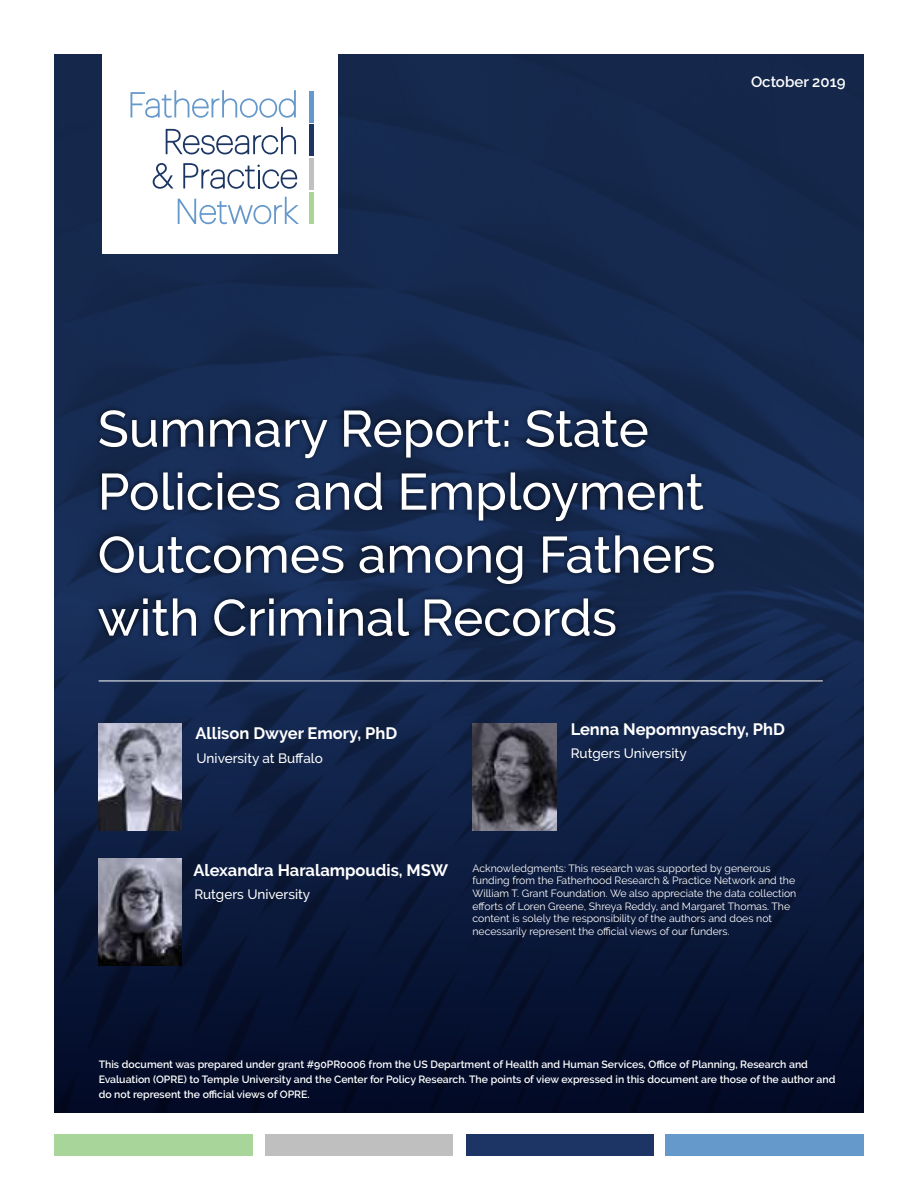
<style>
.page{position:relative;width:918px;height:1188px;background:#fff}
.page>*{position:absolute;margin:0;border:0;box-sizing:border-box;transform-origin:0 0}
.t1{font:500 51px/63px "Raleway";color:#fff}
.t2{font:700 16.5px "Raleway";color:#fff}
.t3{font:600 15px "Raleway";color:#fff}
.t4{font:500 13.5px "Raleway";color:#fff}
.t5{font:10.5px/12.6px "Raleway";color:#fff}
.t6{font:600 10.5px/15px "Raleway";color:#fff}
</style>
<div class="page">
<div style="left:54px;top:54px;width:810px;height:1058px;background:#16294f"></div>
<svg style="left:54px;top:605px;width:810px;height:507px"></svg>
<div style="left:93px;top:405px;width:626px;height:237px;background:#000;opacity:.62"></div>
<hr style="left:99px;top:681px;width:724px;height:1px;background:#fff">
<div style="left:103px;top:54px;width:235px;height:200px;background:#fff"></div>
<hr style="left:309px;top:91px;width:4px;height:31px;background:#6699cb">
<hr style="left:309px;top:124px;width:4px;height:32px;background:#1c3664">
<hr style="left:309px;top:158px;width:4px;height:32px;background:#c1c0c0">
<hr style="left:309px;top:192px;width:4px;height:32px;background:#a9d599">
<svg style="left:131px;top:90px;width:165px;height:28px"></svg>
<svg style="left:166px;top:127px;width:130px;height:28px"></svg>
<svg style="left:153px;top:163px;width:21px;height:26px"></svg>
<svg style="left:183px;top:163px;width:114px;height:26px"></svg>
<svg style="left:178px;top:197px;width:121px;height:27px"></svg>
<img style="left:98px;top:723px;width:84px;height:108px">
<img style="left:472px;top:723px;width:84px;height:108px">
<img style="left:98px;top:859px;width:84px;height:107px">
<div style="left:665px;top:1134px;width:199px;height:22px;background:#6598cb"></div>
<div style="left:466px;top:1134px;width:187px;height:22px;background:#1c3564"></div>
<div style="left:265px;top:1134px;width:188px;height:22px;background:#c0bfbf"></div>
<div style="left:54px;top:1134px;width:199px;height:22px;background:#a8d59a"></div>
<h3 class="t3" style="left:751px;top:73px;width:96px">October 2019</h3>
<h1 class="t1" style="left:98px;top:397px;width:619px">Summary Report: State<br>Policies and Employment<br>Outcomes among Fathers with Criminal Records</h1>
<h2 class="t2" style="left:196px;top:724px;width:203px">Allison Dwyer Emory, PhD</h2>
<p class="t4" style="left:197px;top:750px;width:128px">University at Buffalo</p>
<h2 class="t2" style="left:571px;top:720px;width:216px">Lenna Nepomnyaschy, PhD</h2>
<p class="t4" style="left:571px;top:745px;width:117px">Rutgers University</p>
<h2 class="t2" style="left:193px;top:861px;width:256px">Alexandra Haralampoudis, MSW</h2>
<p class="t4" style="left:194px;top:887px;width:117px">Rutgers University</p>
<p class="t5" style="left:472px;top:862px;width:325px">Acknowledgments: This research was supported by generous funding from the Fatherhood Research &amp; Practice Network and the William T. Grant Foundation. We also appreciate the data collection efforts of Loren Greene, Shreya Reddy, and Margaret Thomas. The content is solely the responsibility of the authors and does not necessarily represent the official views of our funders.</p>
<p class="t6" style="left:99px;top:1056px;width:738px">This document was prepared under grant #90PR0006 from the US Department of Health and Human Services, Office of Planning, Research and<br>Evaluation (OPRE) to Temple University and the Center for Policy Research. The points of view expressed in this document are those of the author and do not represent the official views of OPRE.</p>
</div>
